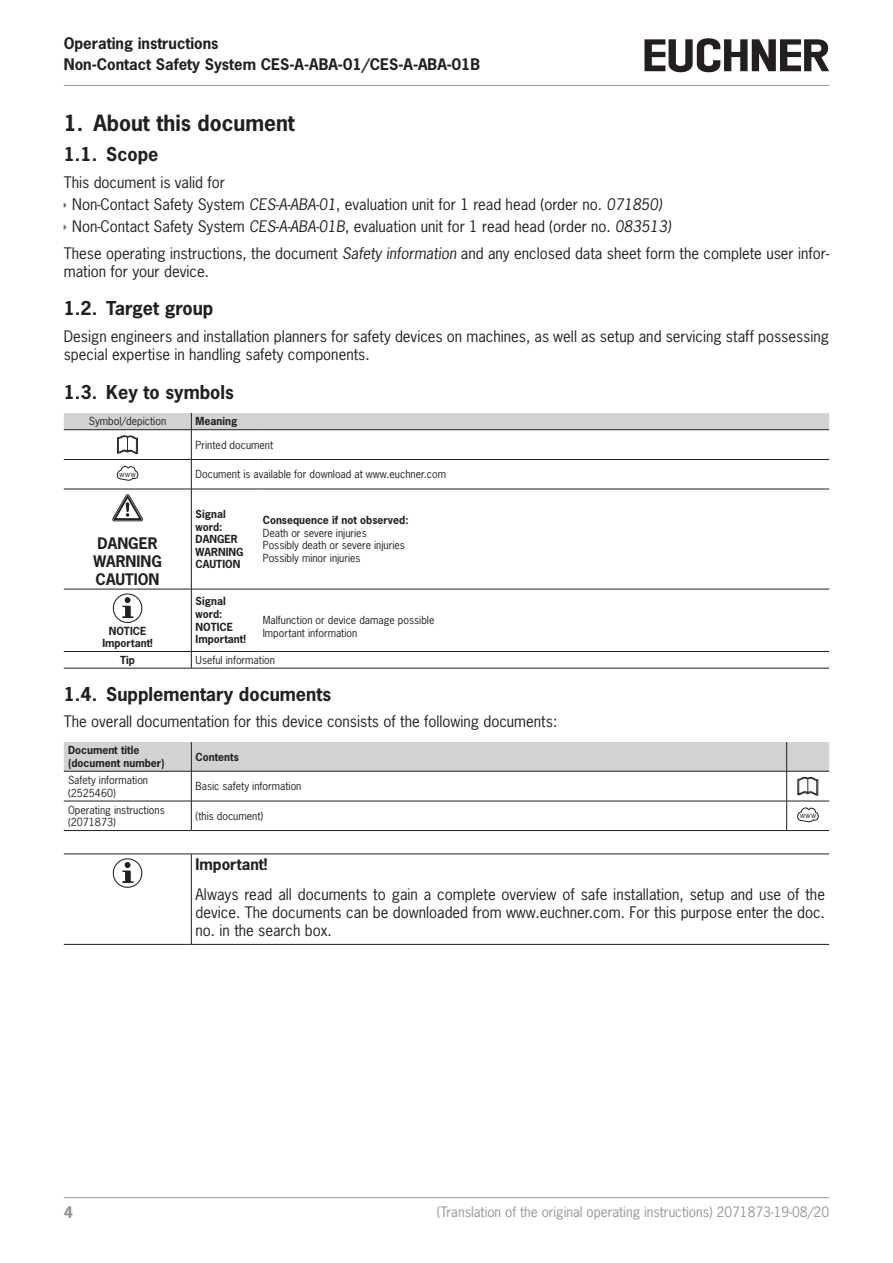
<style>
.page{position:relative;width:893px;height:1263px;background:#fff}
.page>*{position:absolute;margin:0;border:0;box-sizing:border-box;transform-origin:0 0}
.t1{font:700 21px "News Gothic Std";color:#231f20}
.t2{font:700 18px "News Gothic Std";color:#231f20}
.paragraph{font:15px/18px "News Gothic Std";color:#231f20;text-align:justify}
.paragraph_last{font:15px/18px "News Gothic Std";color:#231f20}
.signalword{font:700 15px/18px "News Gothic Std";color:#231f20}
.paragraph-2{font:700 15px "News Gothic Std";color:#231f20}
.t3{font:700 15px "News Gothic Std";color:#939598}
.t4{font:13.5px "News Gothic Std";color:#939598}
.tablebodyleft{font:10.5px "News Gothic Std";color:#231f20}
.tableheadleft{font:700 10.5px/12.6px "News Gothic Std";color:#231f20}
.tablebodyleft-2{font:700 10.5px "News Gothic Std";color:#231f20}
.tablebodycentred{font:700 10.5px/12.6px "News Gothic Std";color:#231f20;text-align:center}
.tableheadcentered{font:10.5px "News Gothic Std";color:#231f20}
.t5{font:7.5px "News Gothic";letter-spacing:.075em;color:#231f20}
.s1{font-style:italic}
</style>
<div class="page">
<hr style="left:64px;top:85px;width:765px;height:1px;background:#939598">
<hr style="left:64px;top:1197px;width:765px;height:1px;background:#939598">
<svg style="left:644px;top:38px;width:185px;height:34px"></svg>
<hr style="left:64px;top:589px;width:127px;height:1px;background:#231f20">
<hr style="left:191px;top:589px;width:68px;height:1px;background:#231f20">
<hr style="left:259px;top:589px;width:570px;height:1px;background:#231f20">
<hr style="left:64px;top:651px;width:127px;height:1px;background:#231f20">
<hr style="left:191px;top:651px;width:68px;height:1px;background:#231f20">
<hr style="left:259px;top:651px;width:570px;height:1px;background:#231f20">
<hr style="left:64px;top:668px;width:127px;height:1px;background:#231f20">
<hr style="left:191px;top:668px;width:68px;height:1px;background:#231f20">
<hr style="left:259px;top:668px;width:570px;height:1px;background:#231f20">
<hr style="left:191px;top:489px;width:1px;height:100px;background:#231f20">
<hr style="left:191px;top:589px;width:1px;height:62px;background:#231f20">
<svg style="left:191px;top:652px;width:1px;height:16px"></svg>
<svg style="left:64px;top:413px;width:765px;height:108px"></svg>
<svg style="left:113px;top:593px;width:29px;height:30px"></svg>
<svg style="left:122px;top:597px;width:11px;height:21px"></svg>
<hr style="left:64px;top:771px;width:127px;height:1px;background:#231f20">
<hr style="left:192px;top:771px;width:594px;height:1px;background:#231f20">
<hr style="left:787px;top:771px;width:42px;height:1px;background:#231f20">
<div style="left:64px;top:742px;width:765px;height:29px;background:#d1d2d4"></div>
<hr style="left:191px;top:771px;width:1px;height:30px;background:#231f20">
<hr style="left:786px;top:771px;width:1px;height:30px;background:#231f20">
<svg style="left:191px;top:802px;width:1px;height:28px"></svg>
<svg style="left:786px;top:802px;width:1px;height:28px"></svg>
<hr style="left:64px;top:801px;width:127px;height:1px;background:#231f20">
<hr style="left:191px;top:801px;width:596px;height:1px;background:#231f20">
<hr style="left:787px;top:801px;width:42px;height:1px;background:#231f20">
<hr style="left:64px;top:830px;width:127px;height:1px;background:#231f20">
<hr style="left:191px;top:830px;width:596px;height:1px;background:#231f20">
<hr style="left:787px;top:830px;width:42px;height:1px;background:#231f20">
<svg style="left:797px;top:777px;width:21px;height:18px"></svg>
<svg style="left:797px;top:807px;width:22px;height:15px"></svg>
<hr style="left:64px;top:854px;width:127px;height:1px;background:#231f20">
<hr style="left:191px;top:854px;width:638px;height:1px;background:#231f20">
<hr style="left:191px;top:854px;width:1px;height:34px;background:#231f20">
<hr style="left:191px;top:888px;width:1px;height:52px;background:#231f20">
<hr style="left:64px;top:944px;width:127px;height:1px;background:#231f20">
<hr style="left:191px;top:944px;width:638px;height:1px;background:#231f20">
<svg style="left:113px;top:858px;width:29px;height:30px"></svg>
<svg style="left:122px;top:862px;width:11px;height:21px"></svg>
<p class="signalword" style="left:64px;top:33px;width:418px;line-height:20.1px">Operating instructions<br>Non-Contact Safety System CES-A-ABA-01/CES-A-ABA-01B</p>
<p class="t1" style="left:64px;top:109px;width:233px">1. About this document</p>
<p class="t2" style="left:64px;top:143px;width:96px">1.1. Scope</p>
<p class="paragraph" style="left:64px;top:173px;width:163px">This document is valid for</p>
<p class="paragraph" style="left:72px;top:195px;width:591px">Non-Contact Safety System <span class="s1">CES‑A‑ABA-01</span>, evaluation unit for 1 read head (order no. <span class="s1">071850)</span></p>
<p class="paragraph" style="left:72px;top:217px;width:600px">Non-Contact Safety System <span class="s1">CES‑A‑ABA-01B</span>, evaluation unit for 1 read head (order no. <span class="s1">083513)</span></p>
<p class="paragraph_last" style="left:64px;top:244px;width:767px">These operating instructions, the document <span class="s1">Safety information</span> and any enclosed data sheet form the complete user infor&shy;mation for your device.</p>
<p class="t2" style="left:64px;top:297px;width:151px">1.2. Target group</p>
<p class="paragraph_last" style="left:64px;top:327px;width:767px">Design engineers and installation planners for safety devices on machines, as well as setup and servicing staff possessing special expertise in handling safety components.</p>
<p class="t2" style="left:64px;top:380px;width:172px">1.3. Key to symbols</p>
<p class="tableheadcentered" style="left:89px;top:415px;width:79px">Symbol/depiction</p>
<p class="tableheadleft" style="left:196px;top:415px;width:43px">Meaning</p>
<p class="tablebodyleft" style="left:196px;top:438px;width:79px">Printed document</p>
<p class="t5" style="left:120px;top:469px;width:18px">www</p>
<p class="tablebodyleft" style="left:196px;top:468px;width:252px">Document is available for download at www.euchner.com</p>
<p class="signalword" style="left:93px;top:534px;width:70px">DANGER<br>WARNING<br>CAUTION</p>
<p class="tablebodycentred" style="left:102px;top:624px;width:52px">NOTICE<br>Important!</p>
<p class="tableheadleft" style="left:196px;top:507px;width:32px">Signal word:</p>
<p class="tablebodyleft-2" style="left:196px;top:532px;width:43px">DANGER</p>
<p class="tablebodyleft-2" style="left:196px;top:545px;width:49px">WARNING</p>
<p class="tablebodyleft-2" style="left:196px;top:557px;width:46px">CAUTION</p>
<p class="tableheadleft" style="left:196px;top:595px;width:32px">Signal word:</p>
<p class="tablebodyleft-2" style="left:196px;top:620px;width:39px">NOTICE</p>
<p class="tablebodyleft-2" style="left:196px;top:632px;width:52px">Important!</p>
<p class="tableheadleft" style="left:263px;top:514px;width:147px">Consequence if not observed:</p>
<p class="tablebodyleft" style="left:263px;top:526px;width:105px">Death or severe injuries</p>
<p class="tablebodyleft" style="left:263px;top:539px;width:144px">Possibly death or severe injuries</p>
<p class="tablebodyleft" style="left:263px;top:551px;width:99px">Possibly minor injuries</p>
<p class="tablebodyleft" style="left:263px;top:614px;width:173px">Malfunction or device damage possible</p>
<p class="tablebodyleft" style="left:263px;top:626px;width:96px">Important information</p>
<p class="tablebodycentred" style="left:120px;top:653px;width:16px">Tip</p>
<p class="tablebodyleft" style="left:196px;top:653px;width:81px">Useful information</p>
<p class="t2" style="left:64px;top:682px;width:269px">1.4. Supplementary documents</p>
<p class="paragraph" style="left:64px;top:713px;width:495px">The overall documentation for this device consists of the following documents:</p>
<p class="tableheadleft" style="left:68px;top:744px;width:73px">Document title</p>
<p class="tableheadleft" style="left:68px;top:756px;width:98px">(document number)</p>
<p class="tableheadleft" style="left:196px;top:750px;width:45px">Contents</p>
<p class="tablebodyleft" style="left:68px;top:773px;width:82px">Safety information</p>
<p class="tablebodyleft" style="left:68px;top:786px;width:49px">(2525460)</p>
<p class="tablebodyleft" style="left:68px;top:803px;width:98px">Operating instructions</p>
<p class="tablebodyleft" style="left:68px;top:815px;width:49px">(2071873)</p>
<p class="tablebodyleft" style="left:196px;top:779px;width:107px">Basic safety information</p>
<p class="tablebodyleft" style="left:196px;top:809px;width:69px">(this document)</p>
<p class="t5" style="left:800px;top:810px;width:18px">www</p>
<p class="paragraph-2" style="left:196px;top:854px;width:73px">Important!</p>
<p class="paragraph" style="left:196px;top:885px;width:631px">Always read all documents to gain a complete overview of safe installation, setup and use of the device. The documents can be downloaded from www.euchner.com. For this purpose enter the doc. no. in the search box.</p>
<p class="t3" style="left:64px;top:1202px;width:11px">4</p>
<p class="t4" style="left:437px;top:1203px;width:394px">(Translation of the original operating instructions) 2071873-19-08/20</p>
</div>
